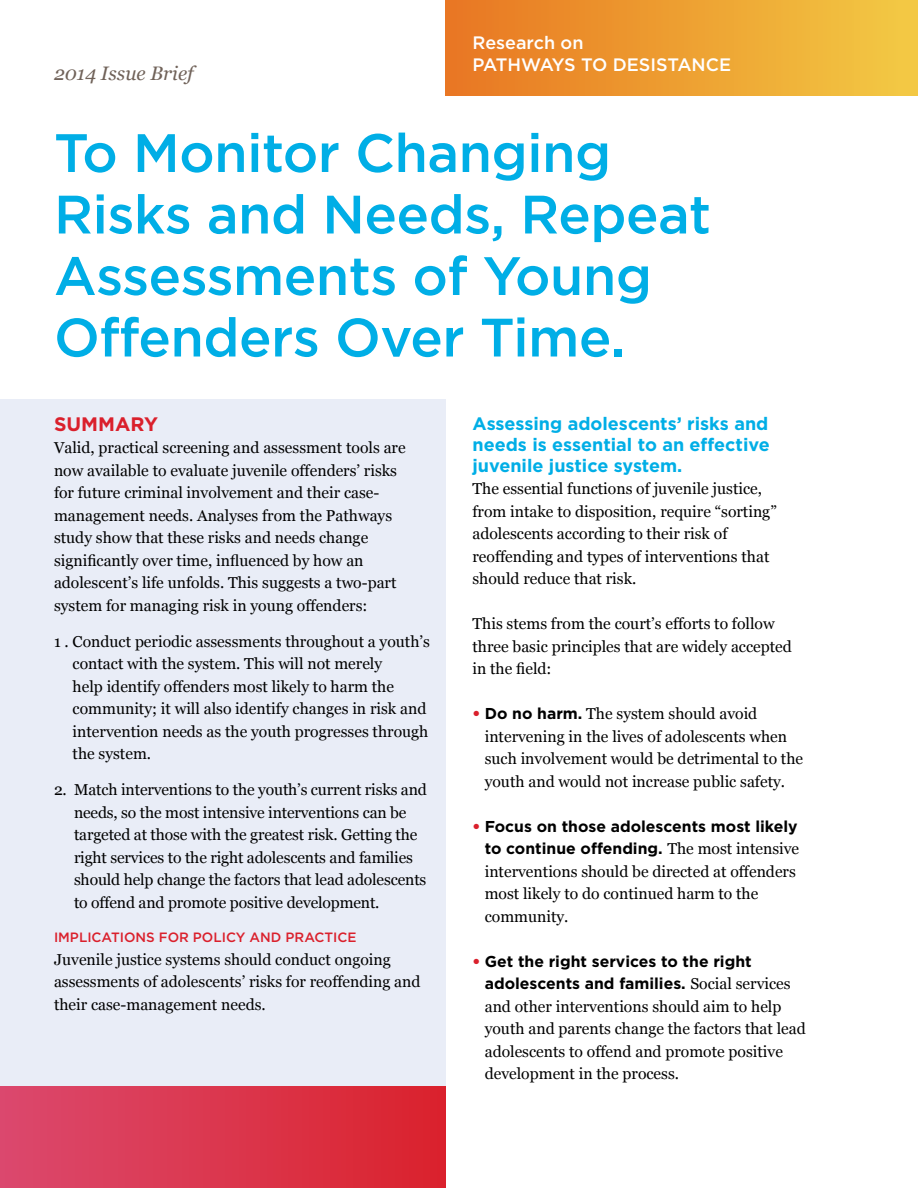
<style>
.page{position:relative;width:918px;height:1188px;background:#fff}
.page>*{position:absolute;margin:0;border:0;box-sizing:border-box;transform-origin:0 0}
.t1{font:500 54px/61.5px "Gotham";letter-spacing:-.01em;color:#00aee6}
.t2{font:italic 19.5px "Georgia";color:#706259}
.t3{font:700 19.5px "Gotham";color:#da202c}
.t4{font:700 18px/21px "Gotham";color:#00aee6;text-align:justify}
.t5{font:500 18px/21.6px "Gotham";color:#fff}
.t6{font:15.75px/22.5px "Georgia";color:#000}
.t7{font:700 15.75px/22.5px "Gotham";color:#000;text-align:right}
.t8{font:500 13.5px "Gotham";color:#da202c}
.s1{font-family:"Gotham";font-weight:900;color:#da202c}
.s2{font-family:"Gotham";font-weight:700}
.s3{font-weight:900;color:#da202c}
.s4{font-family:"Georgia";font-weight:400}
</style>
<div class="page">
<div style="left:0;top:400px;width:446px;height:788px;background:#e9edf7"></div>
<div style="left:446px;top:0;width:472px;height:96px;background:linear-gradient(to right,#e87521,#f3ca44)"></div>
<div style="left:0;top:1086px;width:446px;height:102px;background:linear-gradient(to right,#db496e,#da222d)"></div>
<p class="t2" style="left:54px;top:61px;width:141px">2014 Issue Brief</p>
<p class="t5" style="left:472px;top:31px;width:260px">Research on<br>PATHWAYS TO DESISTANCE</p>
<h1 class="t1" style="left:54px;top:121px;width:659px">To Monitor Changing<br>Risks and Needs, Repeat<br>Assessments of Young<br>Offenders Over Time.</h1>
<p class="t3" style="left:54px;top:413px;width:106px">SUMMARY</p>
<p class="t6" style="left:54px;top:437px;width:353px">Valid, practical screening and assessment tools are now available to evaluate juvenile offenders’ risks for future criminal involvement and their case&shy;management needs. Analyses from the Pathways study show that these risks and needs change significantly over time, influenced by how an adolescent’s life unfolds. This suggests a two-part system for managing risk in young offenders:</p>
<p class="t6" style="left:73px;top:631px;width:359px;text-indent:-19px">1 . Conduct periodic assessments throughout a youth’s contact with the system. This will not merely<br>help identify offenders most likely to harm the community; it will also identify changes in risk and intervention needs as the youth progresses through the system.</p>
<p class="t6" style="left:74px;top:779px;width:354px;text-indent:-20px">2. Match interventions to the youth’s current risks and needs, so the most intensive interventions can be targeted at those with the greatest risk. Getting the right services to the right adolescents and families should help change the factors that lead adolescents to offend and promote positive development.</p>
<p class="t8" style="left:54px;top:930px;width:304px">IMPLICATIONS FOR POLICY AND PRACTICE</p>
<p class="t6" style="left:54px;top:949px;width:368px">Juvenile justice systems should conduct ongoing assessments of adolescents’ risks for reoffending and their case-management needs.</p>
<p class="t4" style="left:472px;top:412px;width:299px">Assessing adolescents’ risks and needs is essential to an effective juvenile justice system.</p>
<p class="t6" style="left:472px;top:478px;width:306px">The essential functions of juvenile justice, from intake to disposition, require “sorting” adolescents according to their risk of reoffending and types of interventions that should reduce that risk.</p>
<p class="t6" style="left:472px;top:613px;width:321px">This stems from the court’s efforts to follow three basic principles that are widely accepted in the field:</p>
<p class="t6" style="left:485px;top:703px;width:320px;text-indent:-12px"><span class="s1">•</span> <span class="s2">Do no harm.</span> The system should avoid intervening in the lives of adolescents when such involvement would be detrimental to the youth and would not increase public safety.</p>
<p class="t7" style="left:472px;top:814px;width:328px"><span class="s3">•</span> Focus on those adolescents most likely to continue offending. <span class="s4">The most intensive</span></p>
<p class="t6" style="left:485px;top:860px;width:313px">interventions should be directed at offenders most likely to do continued harm to the community.</p>
<p class="t7" style="left:485px;top:949px;width:307px;text-align:left;text-indent:-12px"><span class="s3">•</span> Get the right services to the right adolescents and families. <span class="s4">Social services</span></p>
<p class="t6" style="left:485px;top:995px;width:323px">and other interventions should aim to help youth and parents change the factors that lead adolescents to offend and promote positive development in the process.</p>
</div>
